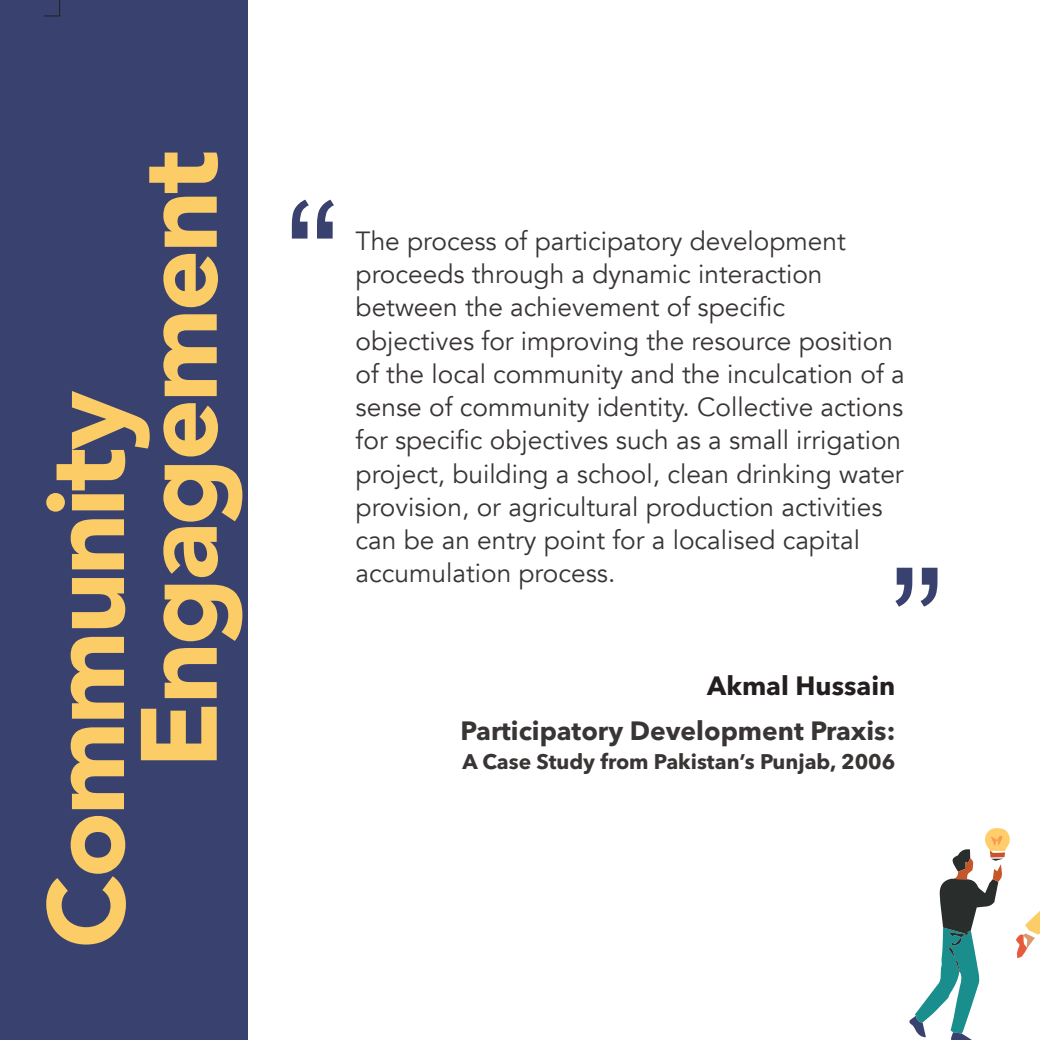
<style>
.page{position:relative;width:1040px;height:1040px;background:#fff}
.page>*{position:absolute;margin:0;border:0;box-sizing:border-box;transform-origin:0 0}
.t1{font:166.08px "Arial";color:#39416f}
.t2{font:900 107.1px/92.8px "Avenir";letter-spacing:-.025em;color:#fccd66}
.t3{font:26.25px/33.2px "Avenir";color:#393535}
.t4{font:700 26.25px "Avenir Next LT Pro";color:#393535}
.t5{font:700 26.25px "Avenir Next LT Pro";color:#241f1f}
.t6{font:700 21px "Avenir Next LT Pro";color:#393535}
</style>
<div class="page">
<div style="left:0;top:0;width:248px;height:1040px;background:#39416f"></div>
<svg style="left:44px;top:0;width:16px;height:16px"></svg>
<svg style="left:909px;top:828px;width:131px;height:212px"></svg>
<h2 class="t2" style="left:38px;top:768px;width:620px;text-indent:-180px;rotate:-90deg">Community<br>Engagement</h2>
<h1 class="t1" style="left:285px;top:148px;width:57px">“</h1>
<p class="t3" style="left:355px;top:224px;width:550px">The process of participatory development proceeds through a dynamic interaction between the achievement of specific objectives for improving the resource position of the local community and the inculcation of a sense of community identity. Collective actions for specific objectives such as a small irrigation project, building a school, clean drinking water provision, or agricultural production activities can be an entry point for a localised capital accumulation process.</p>
<h1 class="t1" style="left:944px;top:658px;width:57px;rotate:-180deg">“</h1>
<p class="t5" style="left:707px;top:669px;width:190px">Akmal Hussain</p>
<p class="t4" style="left:460px;top:714px;width:436px">Participatory Development Praxis:</p>
<p class="t6" style="left:462px;top:749px;width:434px">A Case Study from Pakistan’s Punjab, 2006</p>
</div>
